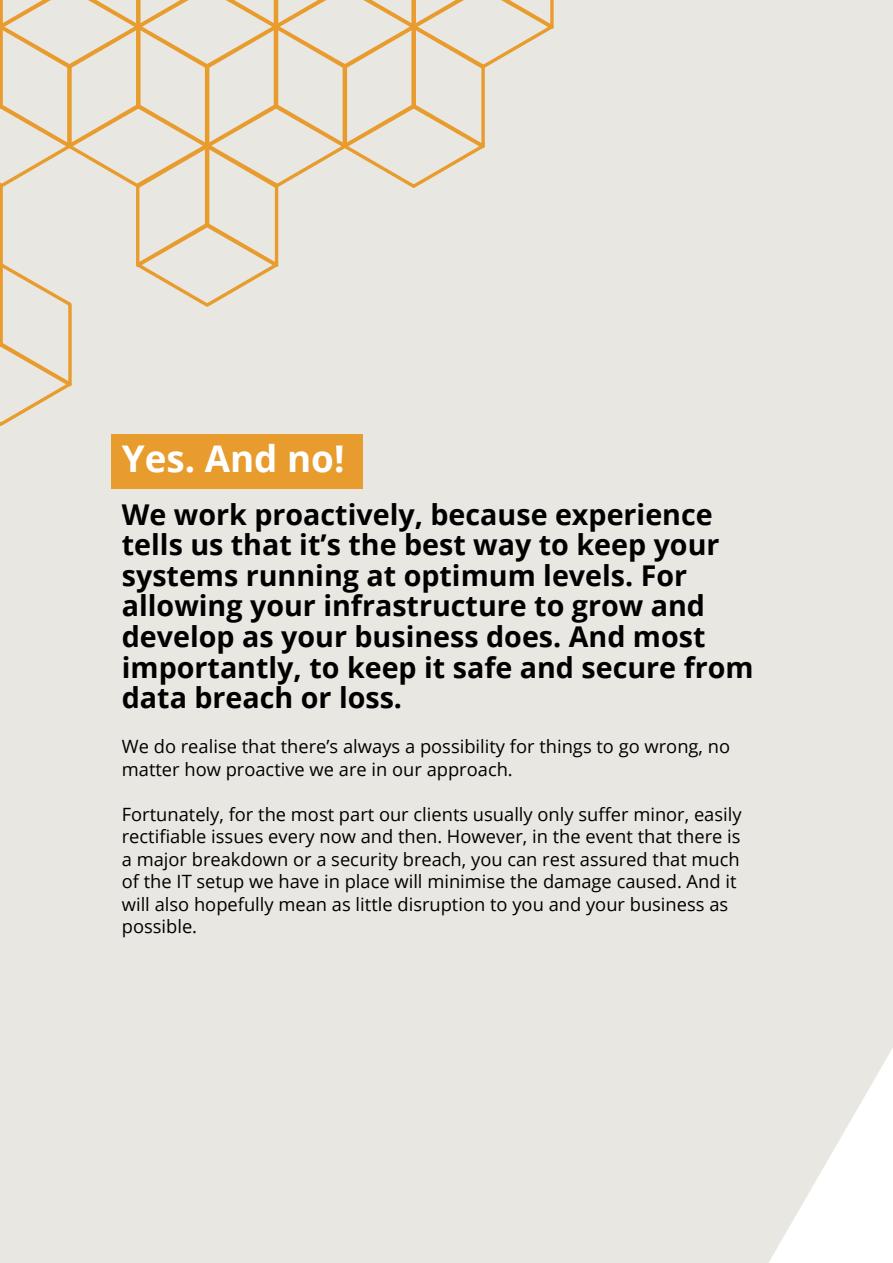
<style>
.page{position:relative;width:893px;height:1263px;background:#e9e7e2}
.page>*{position:absolute;margin:0;border:0;box-sizing:border-box;transform-origin:0 0}
.t1{font:700 36.75px "Open Sans";color:#fff}
.t2{font:700 28.65px/30.6px "Open Sans";color:#000}
.t3{font:18.3px/22.5px "Open Sans";color:#000}
</style>
<div class="page">
<svg style="left:0;top:0;width:559px;height:428px"></svg>
<div style="left:111px;top:434px;width:252px;height:54px;background:#e89c2e"></div>
<h1 class="t1" style="left:122px;top:432px;width:224px">Yes. And no!</h1>
<p class="t2" style="left:122px;top:498px;width:633px">We work proactively, because experience tells us that it’s the best way to keep your systems running at optimum levels. For allowing your infrastructure to grow and develop as your business does. And most importantly, to keep it safe and secure from data breach or loss.</p>
<p class="t3" style="left:122px;top:735px;width:610px">We do realise that there’s always a possibility for things to go wrong, no matter how proactive we are in our approach.</p>
<p class="t3" style="left:122px;top:802px;width:621px">Fortunately, for the most part our clients usually only suffer minor, easily rectifiable issues every now and then. However, in the event that there is a major breakdown or a security breach, you can rest assured that much of the IT setup we have in place will minimise the damage caused. And it will also hopefully mean as little disruption to you and your business as possible.</p>
</div>
